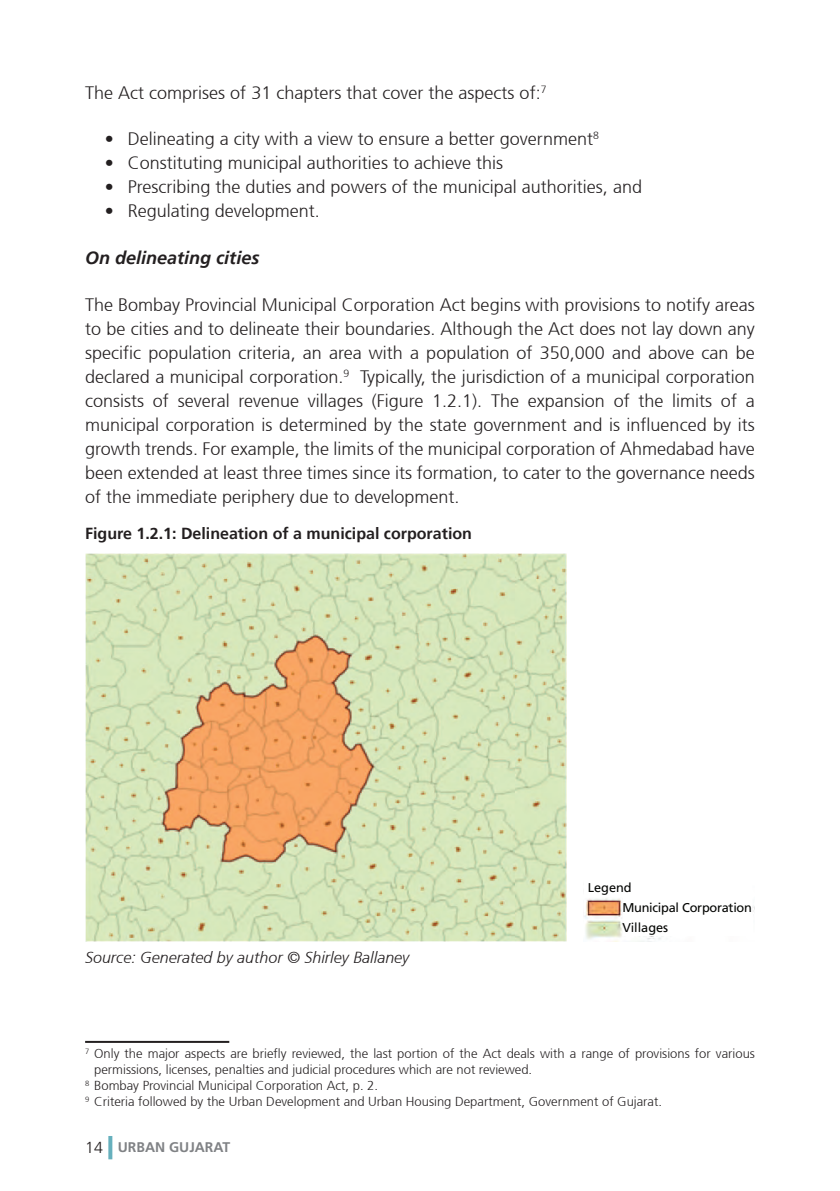
<style>
.page{position:relative;width:840px;height:1191px;background:#fff}
.page>*{position:absolute;margin:0;border:0;box-sizing:border-box;transform-origin:0 0}
.Body_Text_Frutiger{font:300 18px/24px "Frutiger 45";color:#231f20;text-align:justify}
.Italicised_Minor_Hea{font:italic 700 18px "Frutiger LT";color:#231f20}
.captions__credits_an{font:700 16px "Frutiger 65";color:#231f20}
.captions__credits_an-2{font:italic 300 16px "Frutiger 46";color:#231f20}
.captions_and_credits{font:300 16px "Frutiger LT Std";color:#231f20}
.table_text{font:700 14px "Frutiger LT Std";color:#808285}
.Footnote{font:300 13px/16px "Frutiger 45";color:#231f20}
.t1{font:12.8px/20px "Frutiger LT";letter-spacing:-.02em;color:#040503}
</style>
<div class="page">
<svg style="left:108px;top:1136px;width:4px;height:23px"></svg>
<hr style="left:85px;top:1041px;width:144px;height:2px;background:#231f20">
<img style="left:85px;top:553px;width:481px;height:388px">
<img style="left:586px;top:906px;width:168px;height:35px">
<svg style="left:584px;top:898px;width:169px;height:38px"></svg>
<p class="Body_Text_Frutiger" style="left:85px;top:81px;width:462px">The Act comprises of 31 chapters that cover the aspects of:<sup>7</sup></p>
<p class="Body_Text_Frutiger" style="left:105px;top:127px;width:495px">• Delineating a city with a view to ensure a better government<sup>8</sup></p>
<p class="Body_Text_Frutiger" style="left:105px;top:151px;width:399px">• Constituting municipal authorities to achieve this</p>
<p class="Body_Text_Frutiger" style="left:105px;top:175px;width:538px">• Prescribing the duties and powers of the municipal authorities, and</p>
<p class="Body_Text_Frutiger" style="left:105px;top:199px;width:216px">• Regulating development.</p>
<p class="Italicised_Minor_Hea" style="left:85px;top:247px;width:176px">On delineating cities</p>
<p class="Body_Text_Frutiger" style="left:85px;top:293px;width:671px">The Bombay Provincial Municipal Corporation Act begins with provisions to notify areas to be cities and to delineate their boundaries. Although the Act does not lay down any specific population criteria, an area with a population of 350,000 and above can be declared a municipal corporation.<sup>9</sup> Typically, the jurisdiction of a municipal corporation consists of several revenue villages (Figure 1.2.1). The expansion of the limits of a municipal corporation is determined by the state government and is influenced by its growth trends. For example, the limits of the municipal corporation of Ahmedabad have been extended at least three times since its formation, to cater to the governance needs of the immediate periphery due to development.</p>
<p class="captions__credits_an" style="left:85px;top:524px;width:388px">Figure 1.2.1: Delineation of a municipal corporation</p>
<p class="captions__credits_an-2" style="left:85px;top:948px;width:325px">Source: Generated by author © Shirley Ballaney</p>
<p class="t1" style="left:622px;top:877px;width:131px;text-indent:-35px">Legend<br>Municipal Corporation<br>Villages</p>
<p class="Footnote" style="left:94px;top:1045px;width:662px;text-indent:-9px"><sup>7</sup> Only the major aspects are briefly reviewed, the last portion of the Act deals with a range of provisions for various permissions, licenses, penalties and judicial procedures which are not reviewed.</p>
<p class="Footnote" style="left:85px;top:1077px;width:294px"><sup>8</sup> Bombay Provincial Municipal Corporation Act, p. 2.</p>
<p class="Footnote" style="left:85px;top:1093px;width:578px"><sup>9</sup> Criteria followed by the Urban Development and Urban Housing Department, Government of Gujarat.</p>
<p class="captions_and_credits" style="left:85px;top:1138px;width:19px">14</p>
<p class="table_text" style="left:118px;top:1139px;width:114px">URBAN GUJARAT</p>
</div>
